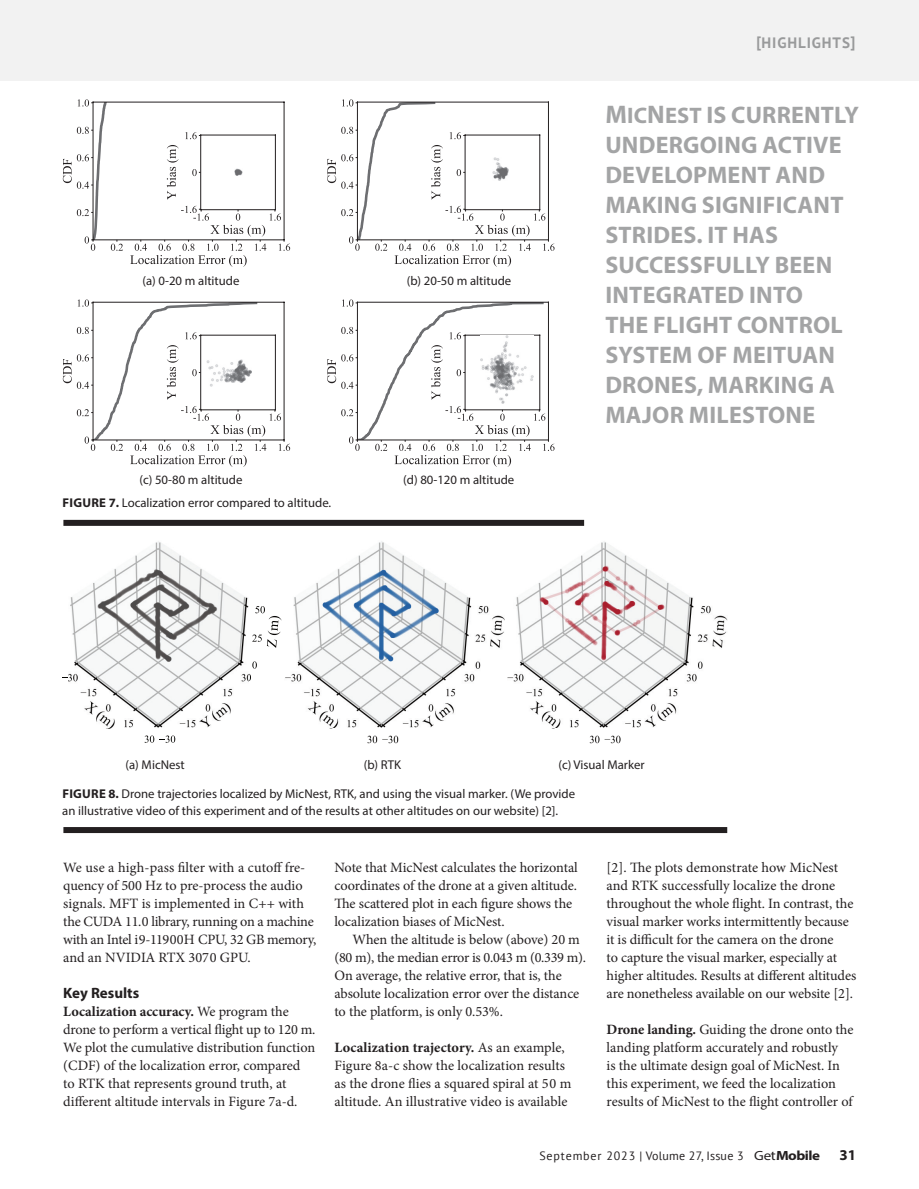
<style>
.page{position:relative;width:919px;height:1189px;background:#fff}
.page>*{position:absolute;margin:0;border:0;box-sizing:border-box;transform-origin:0 0}
.t1{font:700 24px/30px "Myriad Pro";letter-spacing:.01em;color:#999a9b}
.t2{font:700 15px "Myriad Pro";color:#231f20}
.t3{font:700 15px "PT Sans";letter-spacing:.06em;color:#999a9b}
.t4{font:14.25px/18px "Minion Pro";letter-spacing:-.005em;color:#231f20}
.t5{font:12.75px/16.5px "Myriad Pro";color:#231f20}
.t6{font:12px "PT Sans";letter-spacing:.06em;color:#231f20}
.s1{font-weight:700}
.s2{font-size:25.5px}
.s3{font-size:22.5px}
.s4{font-family:"Myriad Pro";font-size:13.35px}
.s5{font-family:"Myriad Pro";font-weight:700;font-size:13.35px}
</style>
<div class="page">
<div style="left:0;top:0;width:918px;height:81px;background:#f2f2f2"></div>
<div style="left:63px;top:519px;width:521px;height:6px;background:#231f20"></div>
<div style="left:63px;top:826px;width:663px;height:6px;background:#231f20"></div>
<svg style="left:144px;top:735px;width:31px;height:7px"></svg>
<svg style="left:63px;top:606px;width:218px;height:76px"></svg>
<img style="left:69px;top:541px;width:179px;height:187px">
<img style="left:285px;top:541px;width:219px;height:203px">
<img style="left:507px;top:541px;width:219px;height:203px">
<svg style="left:63px;top:99px;width:60px;height:152px"></svg>
<hr style="left:93px;top:102px;width:191px;height:1px;background:#231f20">
<hr style="left:93px;top:239px;width:191px;height:1px;background:#231f20">
<hr style="left:284px;top:102px;width:1px;height:138px;background:#231f20">
<hr style="left:93px;top:102px;width:1px;height:138px;background:#231f20">
<svg style="left:130px;top:206px;width:160px;height:61px"></svg>
<svg style="left:192px;top:169px;width:8px;height:7px"></svg>
<svg style="left:185px;top:132px;width:16px;height:7px"></svg>
<svg style="left:167px;top:145px;width:11px;height:55px"></svg>
<hr style="left:201px;top:135px;width:74px;height:1px;background:#231f20">
<hr style="left:201px;top:209px;width:74px;height:1px;background:#231f20">
<hr style="left:275px;top:135px;width:1px;height:75px;background:#231f20">
<hr style="left:200px;top:135px;width:1px;height:75px;background:#231f20">
<svg style="left:234px;top:168px;width:8px;height:8px"></svg>
<svg style="left:63px;top:299px;width:227px;height:167px"></svg>
<hr style="left:201px;top:335px;width:74px;height:1px;background:#231f20">
<hr style="left:201px;top:409px;width:74px;height:1px;background:#231f20">
<hr style="left:275px;top:335px;width:1px;height:75px;background:#231f20">
<hr style="left:200px;top:335px;width:1px;height:75px;background:#231f20">
<img style="left:206px;top:359px;width:45px;height:27px">
<svg style="left:327px;top:99px;width:227px;height:168px"></svg>
<hr style="left:465px;top:135px;width:74px;height:1px;background:#231f20">
<hr style="left:465px;top:209px;width:74px;height:1px;background:#231f20">
<hr style="left:539px;top:135px;width:1px;height:75px;background:#231f20">
<hr style="left:464px;top:135px;width:1px;height:75px;background:#231f20">
<img style="left:492px;top:158px;width:16px;height:22px">
<svg style="left:327px;top:299px;width:227px;height:167px"></svg>
<hr style="left:465px;top:335px;width:74px;height:1px;background:#231f20">
<hr style="left:465px;top:409px;width:74px;height:1px;background:#231f20">
<hr style="left:539px;top:335px;width:1px;height:75px;background:#231f20">
<hr style="left:464px;top:335px;width:1px;height:75px;background:#231f20">
<img style="left:480px;top:335px;width:53px;height:68px">
<p class="t5" style="left:142px;top:272px;width:98px">(a) 0-20 m altitude</p>
<p class="t5" style="left:406px;top:272px;width:106px">(b) 20-50 m altitude</p>
<p class="t5" style="left:139px;top:471px;width:104px">(c) 50-80 m altitude</p>
<p class="t5" style="left:403px;top:471px;width:112px">(d) 80-120 m altitude</p>
<p class="t5" style="left:63px;top:494px;width:270px"><span class="s1">FIGURE 7.</span> Localization error compared to altitude.</p>
<p class="t3" style="left:756px;top:33px;width:100px">[HIGHLIGHTS]</p>
<h1 class="t1" style="left:605px;top:99px;width:255px"><span class="s2">M</span><span class="s3">IC</span><span class="s2">N</span><span class="s3">EST</span> IS CURRENTLY<br>UNDERGOING ACTIVE<br>DEVELOPMENT AND<br>MAKING SIGNIFICANT<br>STRIDES. IT HAS<br>SUCCESSFULLY BEEN<br>INTEGRATED INTO<br>THE FLIGHT CONTROL<br>SYSTEM OF MEITUAN<br>DRONES, MARKING A<br>MAJOR MILESTONE</h1>
<p class="t5" style="left:125px;top:755px;width:61px">(a) MicNest</p>
<p class="t5" style="left:363px;top:755px;width:39px">(b) RTK</p>
<p class="t5" style="left:558px;top:755px;width:88px">(c) Visual Marker</p>
<p class="t5" style="left:62px;top:785px;width:514px"><span class="s1">FIGURE 8.</span> Drone trajectories localized by MicNest, RTK, and using the visual marker. (We provide an illustrative video of this experiment and of the results at other altitudes on our website) [2].</p>
<p class="t4" style="left:63px;top:858px;width:254px">We use a high-pass filter with a cutoff fre&shy;quency of 500 Hz to pre-process the audio signals. MFT is implemented in C++ with the CUDA 11.0 library, running on a machine with an Intel i9-11900H CPU, 32 GB memory, and an NVIDIA RTX 3070 GPU.</p>
<p class="t2" style="left:63px;top:983px;width:77px">Key Results</p>
<p class="t4" style="left:63px;top:1002px;width:253px"><span class="s1">Localization accuracy.</span> We program the drone to perform a vertical flight up to 120 m.<br>We plot the cumulative distribution function (CDF) of the localization error, compared to RTK that represents ground truth, at different altitude intervals in Figure 7a-d.</p>
<p class="t4" style="left:334px;top:858px;width:245px">Note that MicNest calculates the horizontal coordinates of the drone at a given altitude.<br>The scattered plot in each figure shows the localization biases of MicNest.</p>
<p class="t4" style="left:334px;top:930px;width:253px;text-indent:18px">When the altitude is below (above) 20 m (80 m), the median error is 0.043 m (0.339 m).<br>On average, the relative error, that is, the absolute localization error over the distance to the platform, is only 0.53%.</p>
<p class="t4" style="left:334px;top:1038px;width:238px"><span class="s1">Localization trajectory.</span> As an example, Figure 8a-c show the localization results as the drone flies a squared spiral at 50 m altitude. An illustrative video is available</p>
<p class="t4" style="left:606px;top:858px;width:251px">[2]. The plots demonstrate how MicNest and RTK successfully localize the drone throughout the whole flight. In contrast, the visual marker works intermittently because it is difficult for the camera on the drone<br>to capture the visual marker, especially at higher altitudes. Results at different altitudes are nonetheless available on our website [2].</p>
<p class="t4" style="left:606px;top:1020px;width:248px"><span class="s1">Drone landing.</span> Guiding the drone onto the landing platform accurately and robustly<br>is the ultimate design goal of MicNest. In this experiment, we feed the localization results of MicNest to the flight controller of</p>
<p class="t6" style="left:539px;top:1147px;width:282px">September 2023 | Volume 27, Issue 3 <span class="s4">Get</span><span class="s5">Mobile</span></p>
<p class="t2" style="left:838px;top:1144px;width:18px">31</p>
</div>
